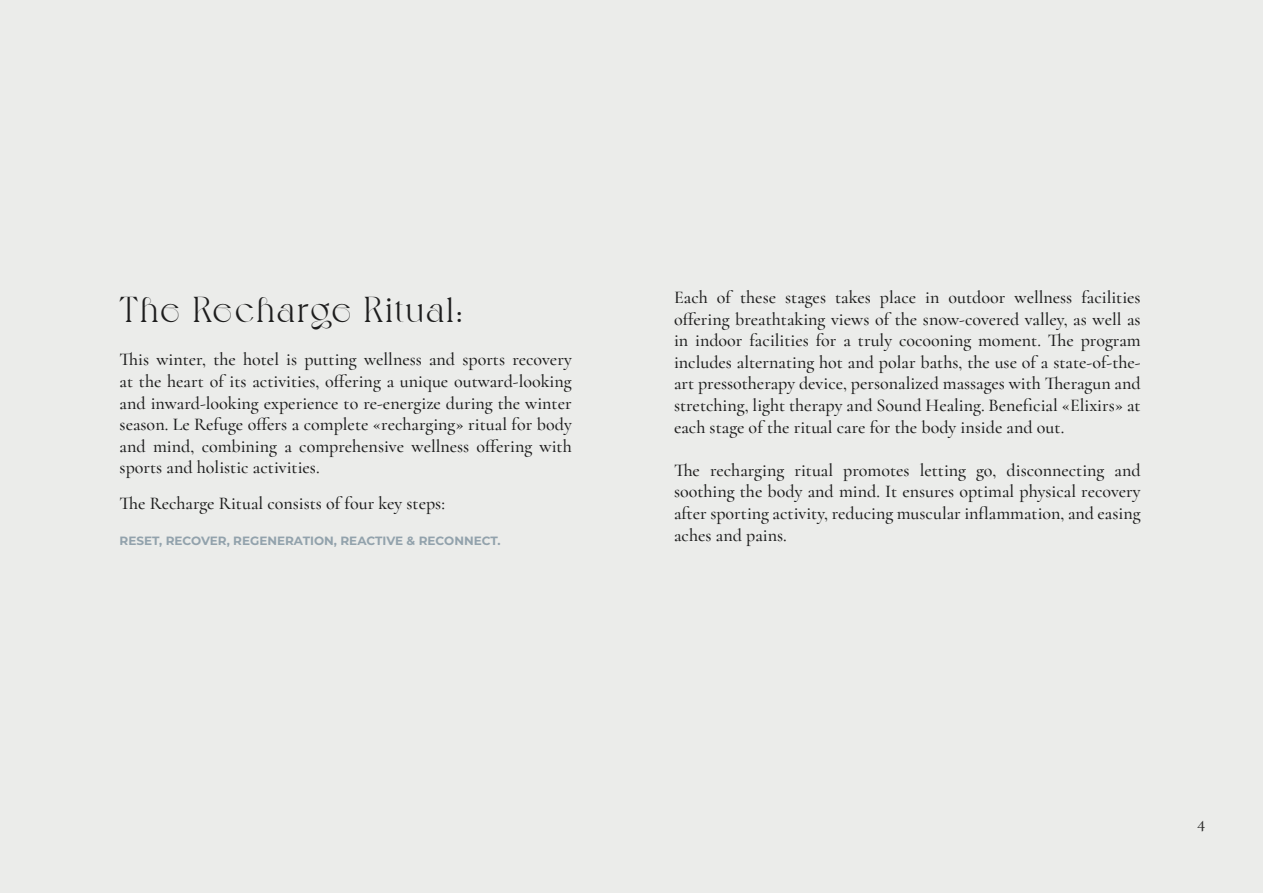
<style>
.page{position:relative;width:1263px;height:893px;background:#ebecea}
.page>*{position:absolute;margin:0;border:0;box-sizing:border-box;transform-origin:0 0}
.t1{font:36px "Voyage";letter-spacing:.065em;color:#1d1d1d}
.t2{font:500 18px/21.6px "Cormorant";color:#1d1d1d;text-align:justify}
.t3{font:500 18px "Cormorant";color:#2b2b2a}
.t4{font:700 12px "Montserrat";color:#92a2ac}
</style>
<div class="page">
<h1 class="t1" style="left:120px;top:288px;width:344px">The Recharge Ritual:</h1>
<p class="t2" style="left:120px;top:349px;width:454px">This winter, the hotel is putting wellness and sports recovery at the heart of its activities, offering a unique outward-looking and inward-looking experience to re-energize during the winter season. Le Refuge offers a complete «recharging» ritual for body and mind, combining a comprehensive wellness offering with sports and holistic activities.</p>
<p class="t2" style="left:120px;top:493px;width:327px">The Recharge Ritual consists of four key steps:</p>
<p class="t4" style="left:120px;top:532px;width:383px">RESET, RECOVER, REGENERATION, REACTIVE &amp; RECONNECT.</p>
<p class="t2" style="left:674px;top:286px;width:468px">Each of these stages takes place in outdoor wellness facilities offering breathtaking views of the snow-covered valley, as well as in indoor facilities for a truly cocooning moment. The program includes alternating hot and polar baths, the use of a state-of-the&shy;art pressotherapy device, personalized massages with Theragun and stretching, light therapy and Sound Healing. Beneficial «Elixirs» at each stage of the ritual care for the body inside and out.</p>
<p class="t2" style="left:674px;top:459px;width:468px">The recharging ritual promotes letting go, disconnecting and soothing the body and mind. It ensures optimal physical recovery after sporting activity, reducing muscular inflammation, and easing aches and pains.</p>
<p class="t3" style="left:1197px;top:812px;width:10px">4</p>
</div>
